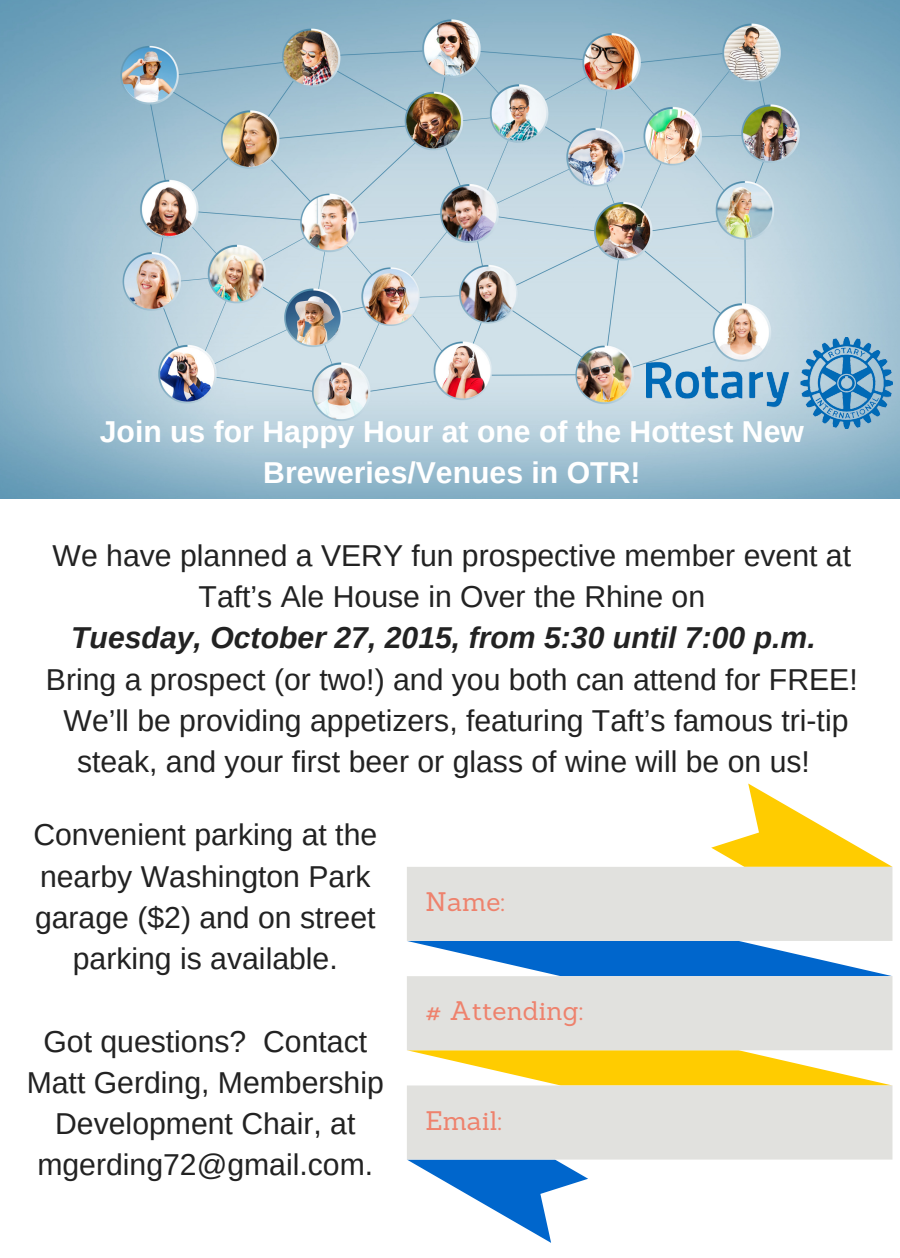
<style>
.page{position:relative;width:900px;height:1258px;background:#fff}
.page>*{position:absolute;margin:0;border:0;box-sizing:border-box;transform-origin:0 0}
.t1{font:30.25px/41.2px "Arimo";color:#222;text-align:center}
.t2{font:700 30.25px/41.2px "Arimo";color:#fff;text-align:center}
.t3{font:italic 700 30.25px "Arimo";color:#222}
.t4{font:26px "Sanchez";color:#ee826d}
</style>
<div class="page">
<img style="left:0;top:0;width:900px;height:498px">
<img style="left:647px;top:337px;width:245px;height:92px">
<svg style="left:407px;top:783px;width:485px;height:459px"></svg>
<p class="t2" style="left:100px;top:411px;width:706px">Join us for Happy Hour at one of the Hottest New<br>Breweries/Venues in OTR!</p>
<p class="t1" style="left:53px;top:535px;width:800px">We have planned a VERY fun prospective member event at<br>Taft’s Ale House in Over the Rhine on</p>
<p class="t3" style="left:71px;top:621px;width:746px">Tuesday, October 27, 2015, from 5:30 until 7:00 p.m.</p>
<p class="t1" style="left:46px;top:658px;width:813px">Bring a prospect (or two!) and you both can attend for FREE!<br>We’ll be providing appetizers, featuring Taft’s famous tri-tip steak, and your first beer or glass of wine will be on us!</p>
<p class="t1" style="left:33px;top:814px;width:345px">Convenient parking at the nearby Washington Park garage ($2) and on street parking is available.</p>
<p class="t1" style="left:27px;top:1020px;width:359px">Got questions? Contact<br>Matt Gerding, Membership<br>Development Chair, at mgerding72@gmail.com.</p>
<p class="t4" style="left:426px;top:885px;width:81px">Name:</p>
<p class="t4" style="left:426px;top:993px;width:159px"># Attending:</p>
<p class="t4" style="left:426px;top:1104px;width:78px">Email:</p>
</div>
